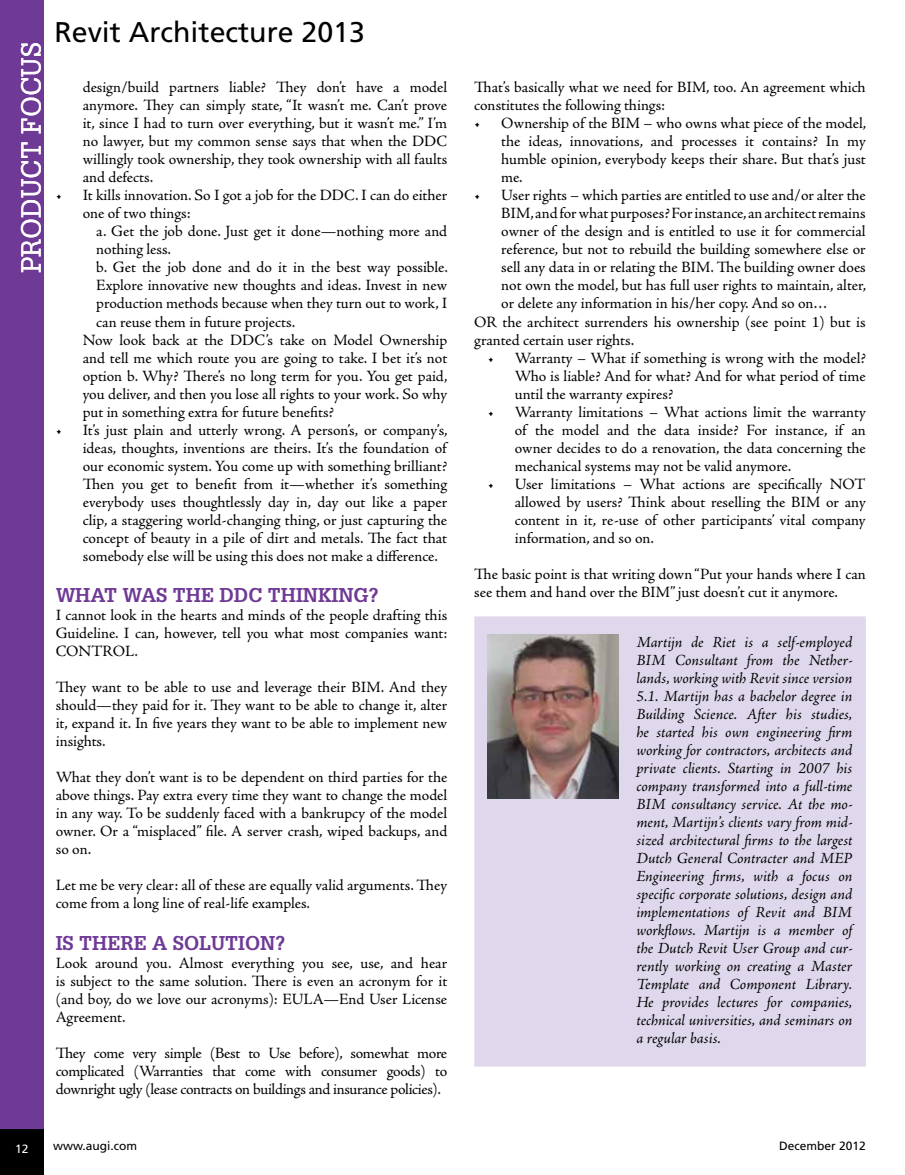
<style>
.page{position:relative;width:905px;height:1175px;background:#fff}
.page>*{position:absolute;margin:0;border:0;box-sizing:border-box;transform-origin:0 0}
.t1{font:28.5px "Frutiger";color:#000}
.t2{font:27px "Glypha";color:#fff}
.t3{font:700 19.5px "Glypha";color:#6f3996}
.t4{font:15.75px/18px "Adobe Jenson Pro";letter-spacing:-.005em;color:#000;text-align:justify}
.t5{font:italic 15.75px/18px "Adobe Jenson Pro";letter-spacing:-.005em;color:#000;text-align:justify}
.t6{font:12px "Frutiger";color:#000}
.t7{font:12px "Frutiger";color:#fff}
</style>
<div class="page">
<div style="left:0;top:0;width:44px;height:1174px;background:#6f3996"></div>
<div style="left:0;top:1129px;width:44px;height:45px;background:#000"></div>
<div style="left:474px;top:616px;width:391px;height:450px;background:#dfd7eb"></div>
<img style="left:488px;top:635px;width:130px;height:164px">
<h2 class="t2" style="left:15px;top:273px;width:233px;rotate:-90deg">PRODUCT FOCUS</h2>
<h1 class="t1" style="left:54px;top:16px;width:312px">Revit Architecture 2013</h1>
<p class="t4" style="left:83px;top:79px;width:366px">design/build partners liable? They don’t have a model anymore. They can simply state, “It wasn’t me. Can’t prove it, since I had to turn over everything, but it wasn’t me.” I’m no lawyer, but my common sense says that when the DDC willingly took ownership, they took ownership with all faults and defects.</p>
<p class="t4" style="left:83px;top:187px;width:366px;text-indent:-27px">• It kills innovation. So I got a job for the DDC. I can do either one of two things:</p>
<p class="t4" style="left:96px;top:223px;width:352px">a. Get the job done. Just get it done—nothing more and</p>
<p class="t4" style="left:96px;top:241px;width:76px">nothing less.</p>
<p class="t4" style="left:96px;top:259px;width:353px">b. Get the job done and do it in the best way possible.</p>
<p class="t4" style="left:96px;top:277px;width:352px">Explore innovative new thoughts and ideas. Invest in new</p>
<p class="t4" style="left:96px;top:295px;width:352px">production methods because when they turn out to work, I</p>
<p class="t4" style="left:96px;top:313px;width:200px">can reuse them in future projects.</p>
<p class="t4" style="left:83px;top:331px;width:366px">Now look back at the DDC’s take on Model Ownership</p>
<p class="t4" style="left:83px;top:349px;width:366px">and tell me which route you are going to take. I bet it’s not</p>
<p class="t4" style="left:83px;top:367px;width:366px">option b. Why? There’s no long term for you. You get paid,</p>
<p class="t4" style="left:83px;top:385px;width:366px">you deliver, and then you lose all rights to your work. So why</p>
<p class="t4" style="left:83px;top:403px;width:253px">put in something extra for future benefits?</p>
<p class="t4" style="left:83px;top:421px;width:366px;text-indent:-27px">• It’s just plain and utterly wrong. A person’s, or company’s, ideas, thoughts, inventions are theirs. It’s the foundation of our economic system. You come up with something brilliant?<br>Then you get to benefit from it—whether it’s something everybody uses thoughtlessly day in, day out like a paper clip, a staggering world-changing thing, or just capturing the concept of beauty in a pile of dirt and metals. The fact that somebody else will be using this does not make a difference.</p>
<p class="t3" style="left:56px;top:582px;width:218px">WHAT WAS THE DDC THI</p>
<p class="t3" style="left:303px;top:582px;width:77px">NKING?</p>
<p class="t4" style="left:56px;top:606px;width:393px">I cannot look in the hearts and minds of the people drafting this Guideline. I can, however, tell you what most companies want:<br>CONTROL.</p>
<p class="t4" style="left:56px;top:678px;width:393px">They want to be able to use and leverage their BIM. And they should—they paid for it. They want to be able to change it, alter it, expand it. In five years they want to be able to implement new insights.</p>
<p class="t4" style="left:56px;top:768px;width:393px">What they don’t want is to be dependent on third parties for the above things. Pay extra every time they want to change the model in any way. To be suddenly faced with a bankrupcy of the model owner. Or a “misplaced” file. A server crash, wiped backups, and so on.</p>
<p class="t4" style="left:56px;top:876px;width:393px">Let me be very clear: all of these are equally valid arguments. They come from a long line of real-life examples.</p>
<p class="t3" style="left:56px;top:930px;width:19px">ISTHEREA</p>
<p class="t3" style="left:173px;top:930px;width:26px">SOLU</p>
<p class="t3" style="left:225px;top:930px;width:61px">TION?</p>
<p class="t4" style="left:56px;top:954px;width:393px">Look around you. Almost everything you see, use, and hear is subject to the same solution. There is even an acronym for it (and boy, do we love our acronyms): EULA—End User License Agreement.</p>
<p class="t4" style="left:56px;top:1044px;width:393px">They come very simple (Best to Use before), somewhat more complicated (Warranties that come with consumer goods) to downright ugly (lease contracts on buildings and insurance policies).</p>
<p class="t4" style="left:474px;top:79px;width:393px">That’s basically what we need for BIM, too. An agreement which constitutes the following things:</p>
<p class="t4" style="left:501px;top:115px;width:366px;text-indent:-27px">• Ownership of the BIM – who owns what piece of the model, the ideas, innovations, and processes it contains? In my humble opinion, everybody keeps their share. But that’s just me.</p>
<p class="t4" style="left:474px;top:187px;width:393px">• User rights – which parties are entitled to use and/or alter the</p>
<p class="t4" style="left:501px;top:205px;width:366px">BIM, and for what purposes? For instance, an architect remains</p>
<p class="t4" style="left:501px;top:223px;width:366px">owner of the design and is entitled to use it for commercial</p>
<p class="t4" style="left:501px;top:241px;width:366px">reference, but not to rebuild the building somewhere else or</p>
<p class="t4" style="left:501px;top:259px;width:366px">sell any data in or relating the BIM. The building owner does</p>
<p class="t4" style="left:501px;top:277px;width:366px">not own the model, but has full user rights to maintain, alter,</p>
<p class="t4" style="left:501px;top:295px;width:328px">or delete any information in his/her copy. And so on…</p>
<p class="t4" style="left:474px;top:313px;width:393px">OR the architect surrenders his ownership (see point 1) but is</p>
<p class="t4" style="left:474px;top:331px;width:161px">granted certain user rights.</p>
<p class="t4" style="left:515px;top:349px;width:352px;text-indent:-27px">• Warranty – What if something is wrong with the model?<br>Who is liable? And for what? And for what period of time until the warranty expires?</p>
<p class="t4" style="left:515px;top:403px;width:352px;text-indent:-27px">• Warranty limitations – What actions limit the warranty of the model and the data inside? For instance, if an owner decides to do a renovation, the data concerning the mechanical systems may not be valid anymore.</p>
<p class="t4" style="left:515px;top:475px;width:352px;text-indent:-27px">• User limitations – What actions are specifically NOT allowed by users? Think about reselling the BIM or any content in it, re-use of other participants’ vital company information, and so on.</p>
<p class="t4" style="left:474px;top:565px;width:393px">The basic point is that writing down “Put your hands where I can see them and hand over the BIM” just doesn’t cut it anymore.</p>
<p class="t5" style="left:636px;top:634px;width:217px">Martijn de Riet is a self-employed BIM Consultant from the Nether&shy;lands, working with Revit since version 5.1. Martijn has a bachelor degree in Building Science. After his studies, he started his own engineering firm working for contractors, architects and private clients. Starting in 2007 his company transformed into a full-time BIM consultancy service. At the mo&shy;ment, Martijn’s clients vary from mid&shy;sized architectural firms to the largest Dutch General Contracter and MEP Engineering firms, with a focus on specific corporate solutions, design and implementations of Revit and BIM workflows. Martijn is a member of the Dutch Revit User Group and cur&shy;rently working on creating a Master Template and Component Library.<br>He provides lectures for companies, technical universities, and seminars on a regular basis.</p>
<p class="t7" style="left:15px;top:1141px;width:15px">12</p>
<p class="t6" style="left:53px;top:1139px;width:86px">www.augi.com</p>
<p class="t6" style="left:779px;top:1139px;width:88px">December 2012</p>
</div>
